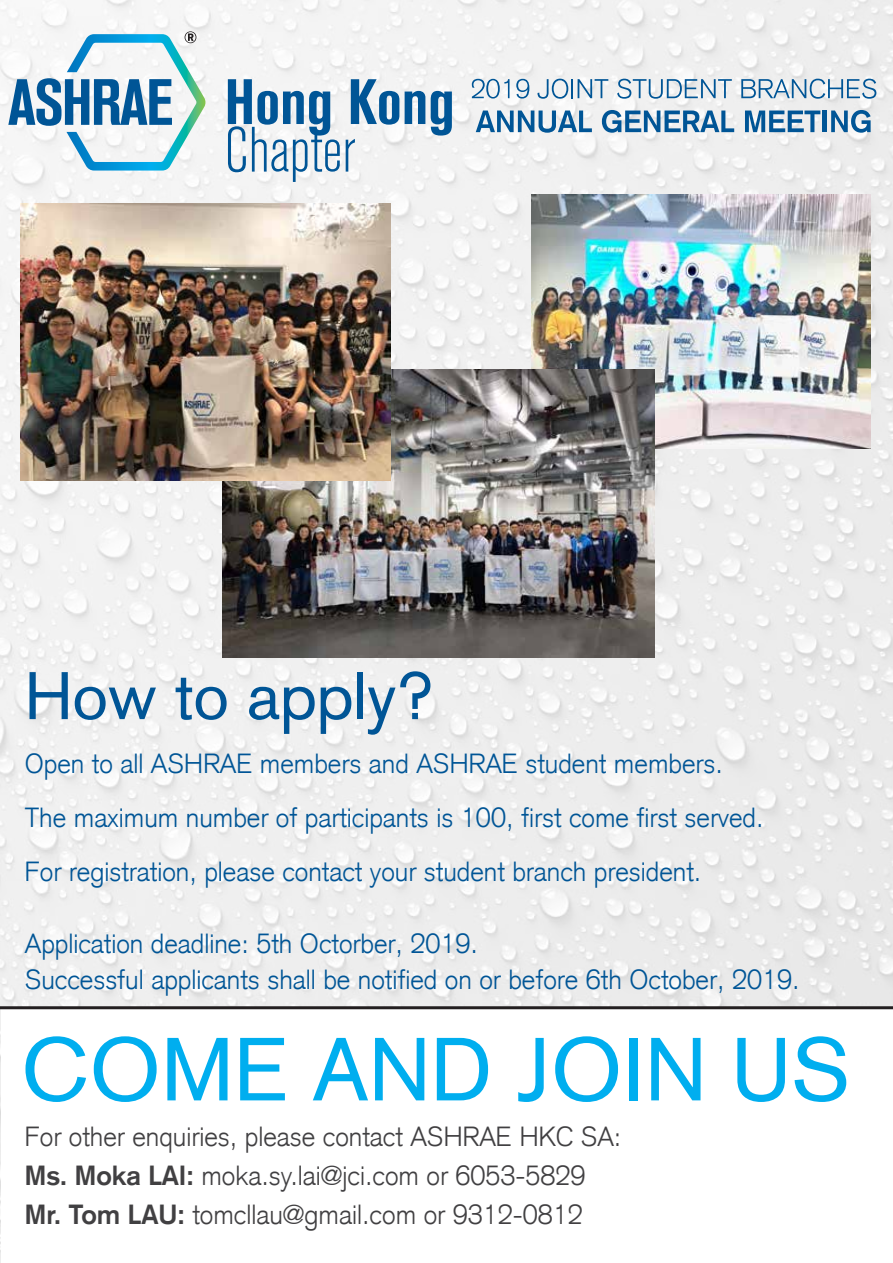
<style>
.page{position:relative;width:893px;height:1263px;background:#fff}
.page>*{position:absolute;margin:0;border:0;box-sizing:border-box;transform-origin:0 0}
.t1{font:66px "Akzidenz Grotesk CE";color:#005596}
.t2{font:300 27px/54px "Akzidenz Grotesk CE";color:#005596}
.t3{font:300 27px/39px "Akzidenz Grotesk CE";color:#414042}
.s1{font-family:"Akzidenz Grotesk";font-weight:700}
</style>
<div class="page">
<img style="left:0;top:0;width:893px;height:1263px">
<div style="left:1px;top:1008px;width:892px;height:255px;background:#fff"></div>
<svg style="left:351px;top:79px;width:48px;height:46px"></svg>
<svg style="left:405px;top:91px;width:20px;height:33px"></svg>
<svg style="left:431px;top:91px;width:21px;height:45px"></svg>
<svg style="left:228px;top:79px;width:112px;height:103px"></svg>
<svg style="left:346px;top:139px;width:9px;height:33px"></svg>
<svg style="left:8px;top:31px;width:198px;height:140px"></svg>
<svg style="left:472px;top:79px;width:37px;height:20px"></svg>
<svg style="left:516px;top:79px;width:13px;height:20px"></svg>
<svg style="left:537px;top:79px;width:71px;height:20px"></svg>
<svg style="left:617px;top:79px;width:115px;height:20px"></svg>
<svg style="left:741px;top:79px;width:135px;height:20px"></svg>
<svg style="left:476px;top:111px;width:116px;height:22px"></svg>
<svg style="left:602px;top:110px;width:132px;height:23px"></svg>
<svg style="left:745px;top:111px;width:75px;height:21px;background:#739fc0"></svg>
<hr style="left:823px;top:111px;width:4px;height:21px;background:#005596">
<svg style="left:831px;top:110px;width:40px;height:23px"></svg>
<svg style="left:26px;top:1036px;width:60px;height:66px"></svg>
<svg style="left:94px;top:1036px;width:63px;height:66px"></svg>
<svg style="left:167px;top:1038px;width:61px;height:62px"></svg>
<svg style="left:240px;top:1038px;width:45px;height:62px"></svg>
<svg style="left:313px;top:1038px;width:55px;height:62px"></svg>
<svg style="left:375px;top:1038px;width:49px;height:62px"></svg>
<svg style="left:437px;top:1038px;width:51px;height:62px"></svg>
<svg style="left:518px;top:1038px;width:26px;height:64px"></svg>
<svg style="left:555px;top:1036px;width:63px;height:66px"></svg>
<div style="left:629px;top:1038px;width:9px;height:62px;background:#00aeef"></div>
<svg style="left:651px;top:1038px;width:49px;height:62px"></svg>
<svg style="left:737px;top:1038px;width:48px;height:64px"></svg>
<svg style="left:795px;top:1036px;width:51px;height:66px"></svg>
<img style="left:531px;top:194px;width:340px;height:255px">
<img style="left:222px;top:370px;width:432px;height:288px">
<img style="left:21px;top:204px;width:369px;height:276px">
<hr style="left:0;top:1006px;width:893px;height:3px;background:#231f20">
<h1 class="t1" style="left:25px;top:653px;width:411px">How to apply?</h1>
<p class="t2" style="left:25px;top:736px;width:740px">Open to all ASHRAE members and ASHRAE student members.<br>The maximum number of participants is 100, first come first served.<br>For registration, please contact your student branch president.</p>
<p class="t2" style="left:25px;top:925px;width:776px;line-height:36px">Application deadline: 5th Octorber, 2019.<br>Successful applicants shall be notified on or before 6th October, 2019.</p>
<p class="t3" style="left:25px;top:1117px;width:598px">For other enquiries, please contact ASHRAE HKC SA:<br><span class="s1">Ms. Moka LAI:</span> moka.sy.lai@jci.com or 6053-5829<br><span class="s1">Mr. Tom LAU:</span> tomcllau@gmail.com or 9312-0812</p>
</div>
